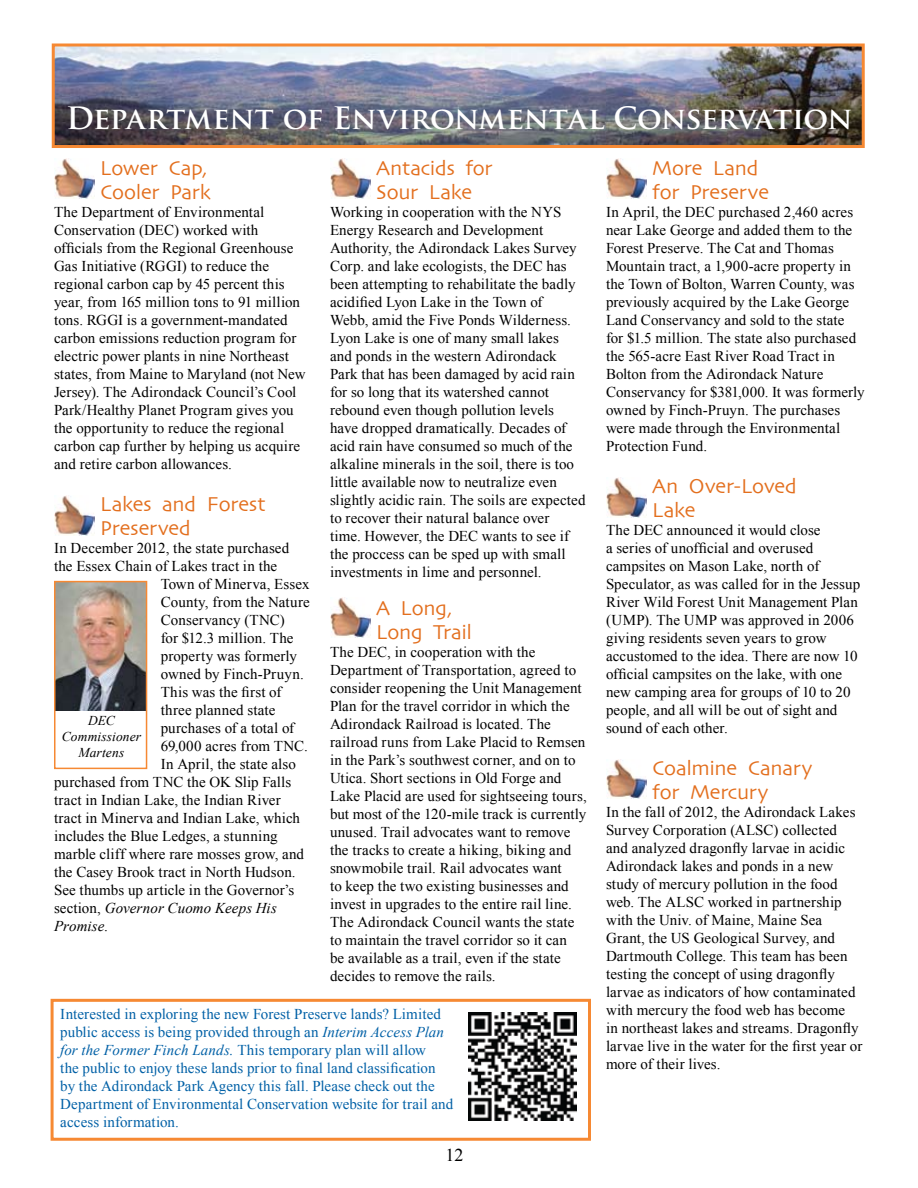
<style>
.page{position:relative;width:918px;height:1188px;background:#fff}
.page>*{position:absolute;margin:0;border:0;box-sizing:border-box;transform-origin:0 0}
.t1{font:700 30px "Trajan Pro";letter-spacing:-.015em;color:#fff}
.t2{font:21px/24px "Skia";letter-spacing:-.01em;color:#e36f1e}
.t3{font:18px "Times New Roman";color:#000}
.t4{font:15px/18px "Times New Roman";letter-spacing:.005em;color:#000}
.t5{font:15px/18px "Times New Roman";letter-spacing:.005em;color:#0060a6}
.t6{font:italic 15px "Times New Roman";letter-spacing:.01em;color:#000}
.t7{font:italic 13.5px/16.2px "Times New Roman";letter-spacing:.01em;color:#000;text-align:center}
.s1{font-style:normal}
.s2{font-style:italic}
</style>
<div class="page">
<img style="left:57px;top:584px;width:87px;height:126px">
<div style="left:54px;top:581px;width:93px;height:188px;border:2px solid #f68933"></div>
<svg style="left:50px;top:998px;width:541px;height:143px"></svg>
<img style="left:468px;top:1012px;width:108px;height:108px">
<img style="left:54px;top:159px;width:41px;height:39px">
<img style="left:54px;top:496px;width:41px;height:39px">
<img style="left:330px;top:598px;width:41px;height:39px">
<img style="left:606px;top:759px;width:41px;height:40px">
<img style="left:606px;top:159px;width:41px;height:39px">
<img style="left:330px;top:159px;width:41px;height:39px">
<img style="left:606px;top:478px;width:41px;height:39px">
<img style="left:56px;top:48px;width:805px;height:96px">
<div style="left:52px;top:44px;width:813px;height:104px;border:3px solid #f68933"></div>
<h1 class="t1" style="left:66px;top:100px;width:788px">Department of Environmental Conservation</h1>
<h2 class="t2" style="left:100px;top:158px;width:112px">Lower Cap,<br>Cooler Park</h2>
<p class="t4" style="left:54px;top:203px;width:253px">The Department of Environmental Conservation (DEC) worked with officials from the Regional Greenhouse Gas Initiative (RGGI) to reduce the regional carbon cap by 45 percent this year, from 165 million tons to 91 million tons. RGGI is a government-mandated carbon emissions reduction program for electric power plants in nine Northeast states, from Maine to Maryland (not New Jersey). The Adirondack Council’s Cool Park/Healthy Planet Program gives you the opportunity to reduce the regional carbon cap further by helping us acquire and retire carbon allowances.</p>
<h2 class="t2" style="left:100px;top:494px;width:167px">Lakes and Forest<br>Preserved</h2>
<p class="t4" style="left:54px;top:539px;width:237px">In December 2012, the state purchased</p>
<p class="t4" style="left:54px;top:557px;width:225px">the Essex Chain of Lakes tract in the</p>
<p class="t4" style="left:161px;top:575px;width:150px">Town of Minerva, Essex</p>
<p class="t4" style="left:161px;top:593px;width:151px">County, from the Nature</p>
<p class="t4" style="left:161px;top:611px;width:126px">Conservancy (TNC)</p>
<p class="t4" style="left:161px;top:629px;width:134px">for $12.3 million. The</p>
<p class="t4" style="left:161px;top:647px;width:138px">property was formerly</p>
<p class="t4" style="left:161px;top:665px;width:144px">owned by Finch-Pruyn.</p>
<p class="t4" style="left:161px;top:683px;width:122px">This was the first of</p>
<p class="t4" style="left:161px;top:701px;width:116px">three planned state</p>
<p class="t4" style="left:161px;top:719px;width:135px">purchases of a total of</p>
<p class="t4" style="left:161px;top:737px;width:149px">69,000 acres from TNC.</p>
<p class="t4" style="left:161px;top:755px;width:137px">In April, the state also</p>
<p class="t4" style="left:54px;top:773px;width:239px">purchased from TNC the OK Slip Falls</p>
<p class="t4" style="left:54px;top:791px;width:228px">tract in Indian Lake, the Indian River</p>
<p class="t4" style="left:54px;top:809px;width:248px">tract in Minerva and Indian Lake, which</p>
<p class="t4" style="left:54px;top:827px;width:225px">includes the Blue Ledges, a stunning</p>
<p class="t4" style="left:54px;top:845px;width:252px">marble cliff where rare mosses grow, and</p>
<p class="t4" style="left:54px;top:863px;width:243px">the Casey Brook tract in North Hudson.</p>
<p class="t4" style="left:54px;top:881px;width:242px">See thumbs up article in the Governor’s</p>
<p class="t6" style="left:54px;top:898px;width:224px"><span class="s1">section,</span> Governor Cuomo Keeps His</p>
<p class="t6" style="left:54px;top:916px;width:56px">Promise<span class="s1">.</span></p>
<p class="t7" style="left:62px;top:712px;width:81px">DEC<br>Commissioner<br>Martens</p>
<h2 class="t2" style="left:376px;top:158px;width:118px">Antacids for<br>Sour Lake</h2>
<p class="t4" style="left:330px;top:203px;width:257px">Working in cooperation with the NYS Energy Research and Development Authority, the Adirondack Lakes Survey Corp. and lake ecologists, the DEC has been attempting to rehabilitate the badly acidified Lyon Lake in the Town of<br>Webb, amid the Five Ponds Wilderness.<br>Lyon Lake is one of many small lakes<br>and ponds in the western Adirondack Park that has been damaged by acid rain for so long that its watershed cannot rebound even though pollution levels have dropped dramatically. Decades of acid rain have consumed so much of the alkaline minerals in the soil, there is too little available now to neutralize even slightly acidic rain. The soils are expected to recover their natural balance over<br>time. However, the DEC wants to see if the proccess can be sped up with small investments in lime and personnel.</p>
<h2 class="t2" style="left:376px;top:597px;width:97px">A Long,<br>Long Trail</h2>
<p class="t4" style="left:330px;top:643px;width:258px">The DEC, in cooperation with the Department of Transportation, agreed to consider reopening the Unit Management Plan for the travel corridor in which the Adirondack Railroad is located. The railroad runs from Lake Placid to Remsen in the Park’s southwest corner, and on to Utica. Short sections in Old Forge and Lake Placid are used for sightseeing tours, but most of the 120-mile track is currently unused. Trail advocates want to remove the tracks to create a hiking, biking and snowmobile trail. Rail advocates want<br>to keep the two existing businesses and invest in upgrades to the entire rail line.<br>The Adirondack Council wants the state to maintain the travel corridor so it can<br>be available as a trail, even if the state decides to remove the rails.</p>
<p class="t5" style="left:60px;top:1005px;width:394px">Interested in exploring the new Forest Preserve lands? Limited public access is being provided through an <span class="s2">Interim Access Plan for the Former Finch Lands.</span> This temporary plan will allow<br>the public to enjoy these lands prior to final land classification by the Adirondack Park Agency this fall. Please check out the Department of Environmental Conservation website for trail and access information.</p>
<p class="t3" style="left:446px;top:1143px;width:19px">12</p>
<h2 class="t2" style="left:652px;top:158px;width:118px">More Land for Preserve</h2>
<p class="t4" style="left:606px;top:203px;width:260px">In April, the DEC purchased 2,460 acres near Lake George and added them to the Forest Preserve. The Cat and Thomas Mountain tract, a 1,900-acre property in the Town of Bolton, Warren County, was previously acquired by the Lake George Land Conservancy and sold to the state for $1.5 million. The state also purchased the 565-acre East River Road Tract in Bolton from the Adirondack Nature Conservancy for $381,000. It was formerly owned by Finch-Pruyn. The purchases were made through the Environmental Protection Fund.</p>
<h2 class="t2" style="left:652px;top:476px;width:146px">An Over-Loved<br>Lake</h2>
<p class="t4" style="left:606px;top:521px;width:256px">The DEC announced it would close<br>a series of unofficial and overused campsites on Mason Lake, north of Speculator, as was called for in the Jessup River Wild Forest Unit Management Plan (UMP). The UMP was approved in 2006 giving residents seven years to grow accustomed to the idea. There are now 10 official campsites on the lake, with one new camping area for groups of 10 to 20 people, and all will be out of sight and sound of each other.</p>
<h2 class="t2" style="left:652px;top:758px;width:162px">Coalmine Canary for Mercury</h2>
<p class="t4" style="left:606px;top:803px;width:258px">In the fall of 2012, the Adirondack Lakes Survey Corporation (ALSC) collected and analyzed dragonfly larvae in acidic Adirondack lakes and ponds in a new study of mercury pollution in the food web. The ALSC worked in partnership with the Univ. of Maine, Maine Sea Grant, the US Geological Survey, and Dartmouth College. This team has been testing the concept of using dragonfly larvae as indicators of how contaminated with mercury the food web has become<br>in northeast lakes and streams. Dragonfly larvae live in the water for the first year or more of their lives.</p>
</div>
